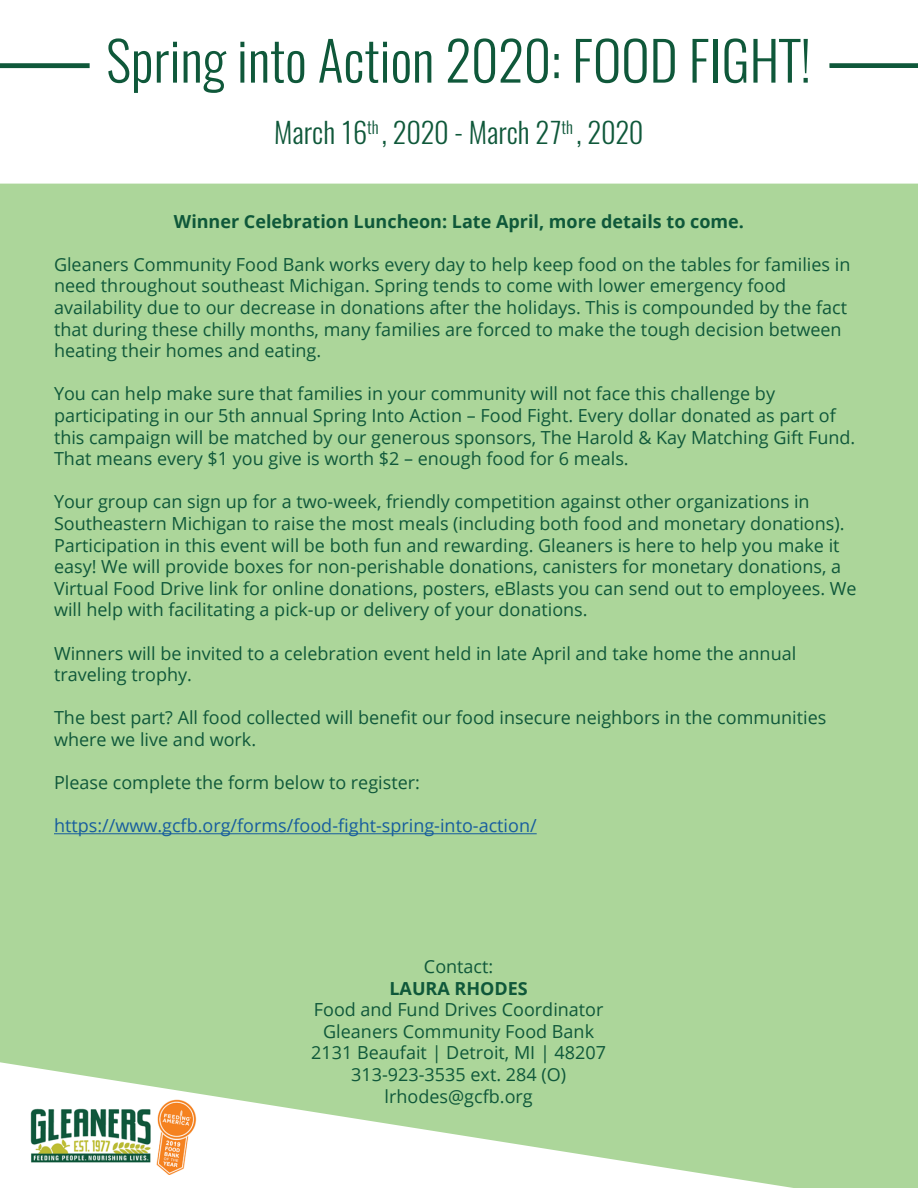
<style>
.page{position:relative;width:918px;height:1188px;background:#fff}
.page>*{position:absolute;margin:0;border:0;box-sizing:border-box;transform-origin:0 0}
.t1{font:300 54px "Oswald";color:#0f583a}
.t2{font:300 28.5px "Oswald";color:#0f583a}
.t3{font:18px/21.6px "Open Sans";color:#0f583a}
.t4{font:700 18px "Open Sans";color:#0f583a}
.t5{font:18px "Open Sans";color:#175d9e}
</style>
<div class="page">
<div style="left:0;top:184px;width:918px;height:1004px;background:#acd69a"></div>
<svg style="left:0;top:68px;width:918px;height:116px"></svg>
<svg style="left:0;top:63px;width:90px;height:5px"></svg>
<svg style="left:829px;top:63px;width:89px;height:5px"></svg>
<img style="left:30px;top:1099px;width:167px;height:76px">
<hr style="left:54px;top:833px;width:483px;height:1px;background:#175d9e">
<p class="t1" style="left:106px;top:25px;width:706px">Spring into Action 2020: FOOD FIGHT!</p>
<p class="t2" style="left:274px;top:113px;width:371px">March 16<sup>th</sup> , 2020 - March 27<sup>th</sup> , 2020</p>
<p class="t4" style="left:174px;top:208px;width:572px">Winner Celebration Luncheon: Late April, more details to come.</p>
<p class="t3" style="left:54px;top:253px;width:798px">Gleaners Community Food Bank works every day to help keep food on the tables for families in need throughout southeast Michigan. Spring tends to come with lower emergency food availability due to our decrease in donations after the holidays. This is compounded by the fact that during these chilly months, many families are forced to make the tough decision between heating their homes and eating.</p>
<p class="t3" style="left:54px;top:383px;width:803px">You can help make sure that families in your community will not face this challenge by participating in our 5th annual Spring Into Action – Food Fight. Every dollar donated as part of this campaign will be matched by our generous sponsors, The Harold &amp; Kay Matching Gift Fund.<br>That means every $1 you give is worth $2 – enough food for 6 meals.</p>
<p class="t3" style="left:54px;top:491px;width:804px">Your group can sign up for a two-week, friendly competition against other organizations in Southeastern Michigan to raise the most meals (including both food and monetary donations).<br>Participation in this event will be both fun and rewarding. Gleaners is here to help you make it easy! We will provide boxes for non-perishable donations, canisters for monetary donations, a Virtual Food Drive link for online donations, posters, eBlasts you can send out to employees. We will help with facilitating a pick-up or delivery of your donations.</p>
<p class="t3" style="left:54px;top:642px;width:744px">Winners will be invited to a celebration event held in late April and take home the annual traveling trophy.</p>
<p class="t3" style="left:54px;top:707px;width:774px">The best part? All food collected will benefit our food insecure neighbors in the communities where we live and work.</p>
<p class="t3" style="left:54px;top:771px;width:367px">Please complete the form below to register:</p>
<p class="t5" style="left:54px;top:814px;width:484px">https://www.gcfb.org/forms/food-fight-spring-into-action/</p>
<p class="t3" style="left:424px;top:955px;width:71px">Contact:</p>
<p class="t4" style="left:389px;top:975px;width:140px">LAURA RHODES</p>
<p class="t3" style="left:314px;top:998px;width:291px">Food and Fund Drives Coordinator</p>
<p class="t3" style="left:323px;top:1020px;width:272px">Gleaners Community Food Bank</p>
<p class="t3" style="left:311px;top:1042px;width:296px">2131 Beaufait | Detroit, MI | 48207</p>
<p class="t3" style="left:351px;top:1063px;width:216px">313-923-3535 ext. 284 (O)</p>
<p class="t3" style="left:385px;top:1085px;width:150px">lrhodes@gcfb.org</p>
</div>
